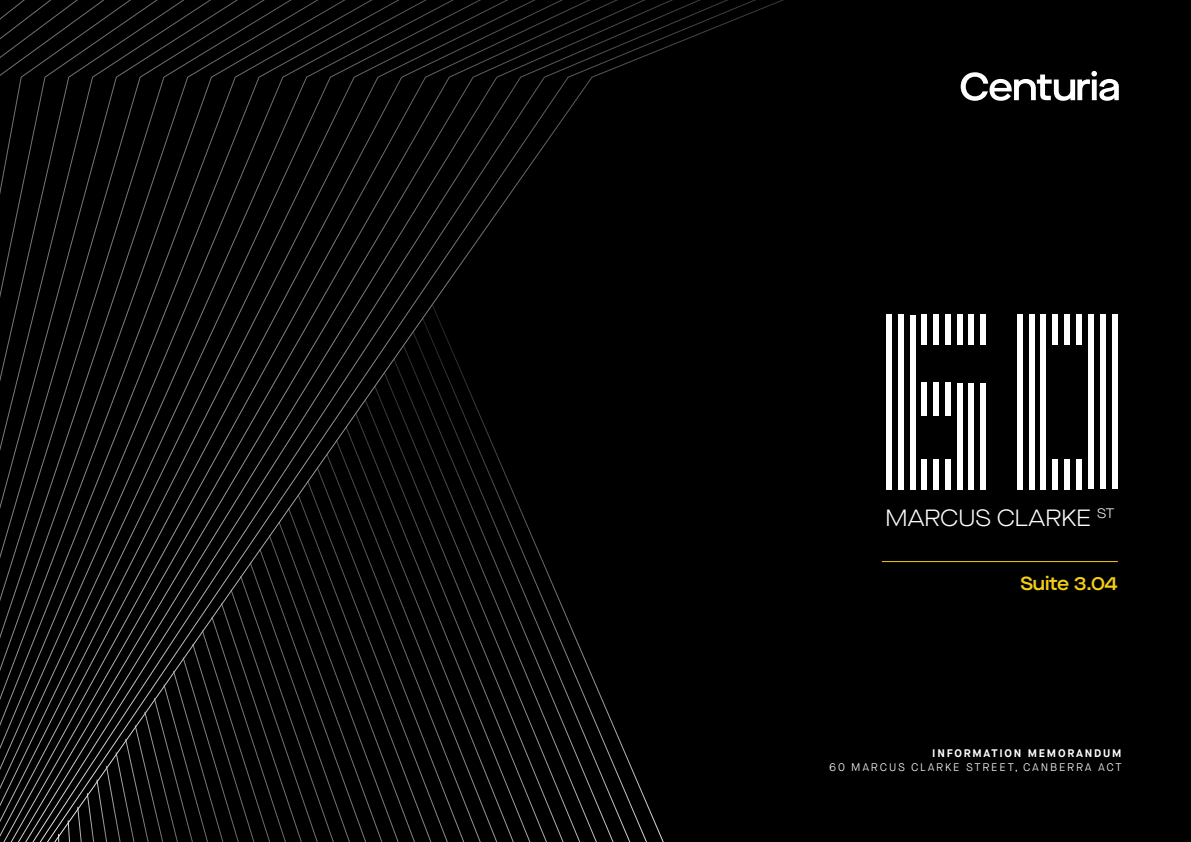
<style>
.page{position:relative;width:1191px;height:842px;background:#000}
.page>*{position:absolute;margin:0;border:0;box-sizing:border-box;transform-origin:0 0}
.t1{font:300 23.5px "Maison Neue Extended";letter-spacing:-.01em;color:#fff}
.t2{font:600 19px "Maison Neue Extended";letter-spacing:-.01em;color:#f4ce12}
.t3{font:300 11px "Maison Neue";letter-spacing:.16em;color:#fff}
.t4{font:700 11px "Maison Neue";letter-spacing:.16em;color:#fff}
</style>
<div class="page">
<svg style="left:508px;top:0;width:28px;height:842px"></svg>
<svg style="left:480px;top:0;width:28px;height:842px"></svg>
<svg style="left:452px;top:0;width:28px;height:842px"></svg>
<svg style="left:423px;top:0;width:29px;height:842px"></svg>
<svg style="left:395px;top:0;width:28px;height:842px"></svg>
<svg style="left:367px;top:0;width:28px;height:842px"></svg>
<svg style="left:339px;top:0;width:28px;height:842px"></svg>
<svg style="left:311px;top:0;width:28px;height:842px"></svg>
<svg style="left:283px;top:0;width:28px;height:842px"></svg>
<svg style="left:254px;top:0;width:29px;height:842px"></svg>
<svg style="left:226px;top:0;width:28px;height:842px"></svg>
<svg style="left:198px;top:0;width:28px;height:842px"></svg>
<svg style="left:170px;top:0;width:28px;height:842px"></svg>
<svg style="left:142px;top:0;width:28px;height:842px"></svg>
<svg style="left:114px;top:0;width:28px;height:842px"></svg>
<svg style="left:85px;top:0;width:29px;height:842px"></svg>
<svg style="left:57px;top:0;width:28px;height:842px"></svg>
<svg style="left:29px;top:0;width:28px;height:842px"></svg>
<svg style="left:0;top:0;width:29px;height:842px"></svg>
<div style="left:886px;top:315px;width:6px;height:153px;background:#fff"></div>
<div style="left:1016px;top:314px;width:6px;height:175px;background:#fff"></div>
<div style="left:1028px;top:314px;width:6px;height:175px;background:#fff"></div>
<div style="left:1040px;top:314px;width:6px;height:175px;background:#fff"></div>
<div style="left:1052px;top:459px;width:6px;height:30px;background:#fff"></div>
<div style="left:1052px;top:314px;width:6px;height:30px;background:#fff"></div>
<div style="left:1064px;top:459px;width:6px;height:30px;background:#fff"></div>
<div style="left:1064px;top:314px;width:6px;height:30px;background:#fff"></div>
<div style="left:1076px;top:459px;width:5px;height:30px;background:#fff"></div>
<div style="left:1076px;top:314px;width:5px;height:30px;background:#fff"></div>
<div style="left:1088px;top:314px;width:5px;height:174px;background:#fff"></div>
<div style="left:1100px;top:314px;width:5px;height:174px;background:#fff"></div>
<div style="left:1112px;top:314px;width:5px;height:174px;background:#fff"></div>
<div style="left:898px;top:315px;width:5px;height:150px;background:#fff"></div>
<div style="left:909px;top:315px;width:6px;height:159px;background:#fff"></div>
<div style="left:921px;top:383px;width:6px;height:33px;background:#fff"></div>
<div style="left:933px;top:383px;width:6px;height:33px;background:#fff"></div>
<div style="left:945px;top:383px;width:5px;height:33px;background:#fff"></div>
<div style="left:921px;top:314px;width:6px;height:30px;background:#fff"></div>
<div style="left:933px;top:314px;width:6px;height:30px;background:#fff"></div>
<div style="left:945px;top:314px;width:5px;height:30px;background:#fff"></div>
<div style="left:956px;top:314px;width:6px;height:30px;background:#fff"></div>
<div style="left:968px;top:314px;width:6px;height:30px;background:#fff"></div>
<div style="left:980px;top:314px;width:6px;height:30px;background:#fff"></div>
<div style="left:886px;top:459px;width:6px;height:31px;background:#fff"></div>
<div style="left:898px;top:459px;width:5px;height:31px;background:#fff"></div>
<div style="left:909px;top:459px;width:6px;height:31px;background:#fff"></div>
<div style="left:921px;top:459px;width:6px;height:31px;background:#fff"></div>
<div style="left:933px;top:459px;width:6px;height:31px;background:#fff"></div>
<div style="left:945px;top:459px;width:5px;height:31px;background:#fff"></div>
<div style="left:956px;top:383px;width:6px;height:107px;background:#fff"></div>
<div style="left:968px;top:383px;width:6px;height:107px;background:#fff"></div>
<div style="left:980px;top:383px;width:6px;height:107px;background:#fff"></div>
<hr style="left:882px;top:561px;width:235px;height:1px;background:#f4ce12">
<svg style="left:960px;top:71px;width:158px;height:30px"></svg>
<h1 class="t1" style="left:885px;top:503px;width:231px">MARCUS CLARKE <sup>ST</sup></h1>
<h2 class="t2" style="left:1020px;top:570px;width:99px">Suite 3.04</h2>
<p class="t4" style="left:932px;top:746px;width:191px">INFORMATION MEMORANDUM</p>
<p class="t3" style="left:829px;top:760px;width:294px">60 MARCUS CLARKE STREET, CANBERRA ACT</p>
</div>
